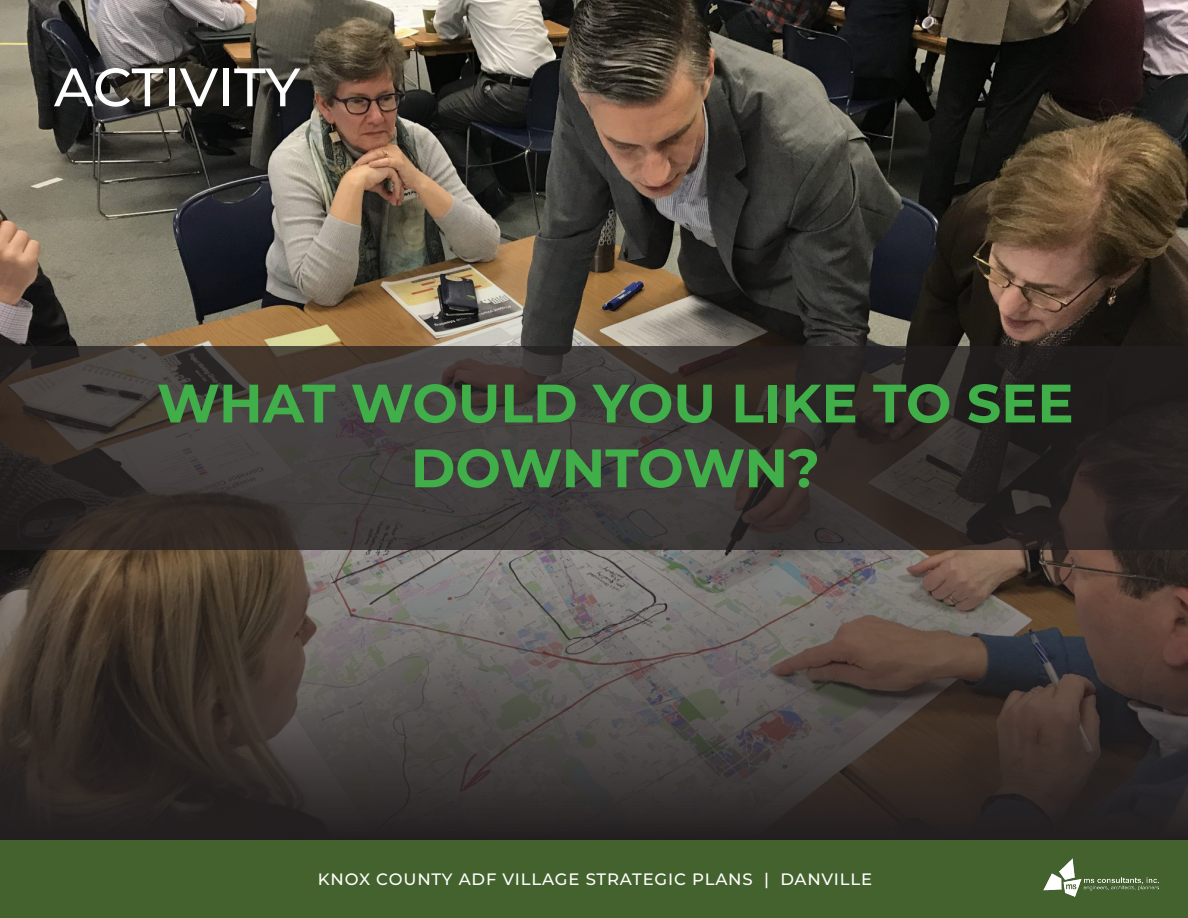
<style>
.page{position:relative;width:1188px;height:918px;background:#fff}
.page>*{position:absolute;margin:0;border:0;box-sizing:border-box;transform-origin:0 0}
.bullets{font:700 54px/64.8px "Montserrat";color:#40ae49;text-align:center}
.t1{font:500 54px "Montserrat";letter-spacing:-.01em;color:#fff}
.t2{font:500 16.5px "Montserrat";letter-spacing:.05em;color:#fff}
</style>
<div class="page">
<div style="left:0;top:837px;width:1188px;height:81px;background:#44622e"></div>
<img style="left:1043px;top:859px;width:115px;height:37px">
<img style="left:0;top:0;width:1188px;height:18px">
<img style="left:0;top:18px;width:1188px;height:822px">
<svg style="left:0;top:347px;width:1188px;height:203px;background:#36312f"></svg>
<p class="t1" style="left:54px;top:49px;width:248px">ACTIVITY</p>
<p class="bullets" style="left:157px;top:368px;width:918px">WHAT WOULD YOU LIKE TO SEE<br>DOWNTOWN?</p>
<p class="t2" style="left:318px;top:868px;width:556px">KNOX COUNTY ADF VILLAGE STRATEGIC PLANS | DANVILLE</p>
</div>
